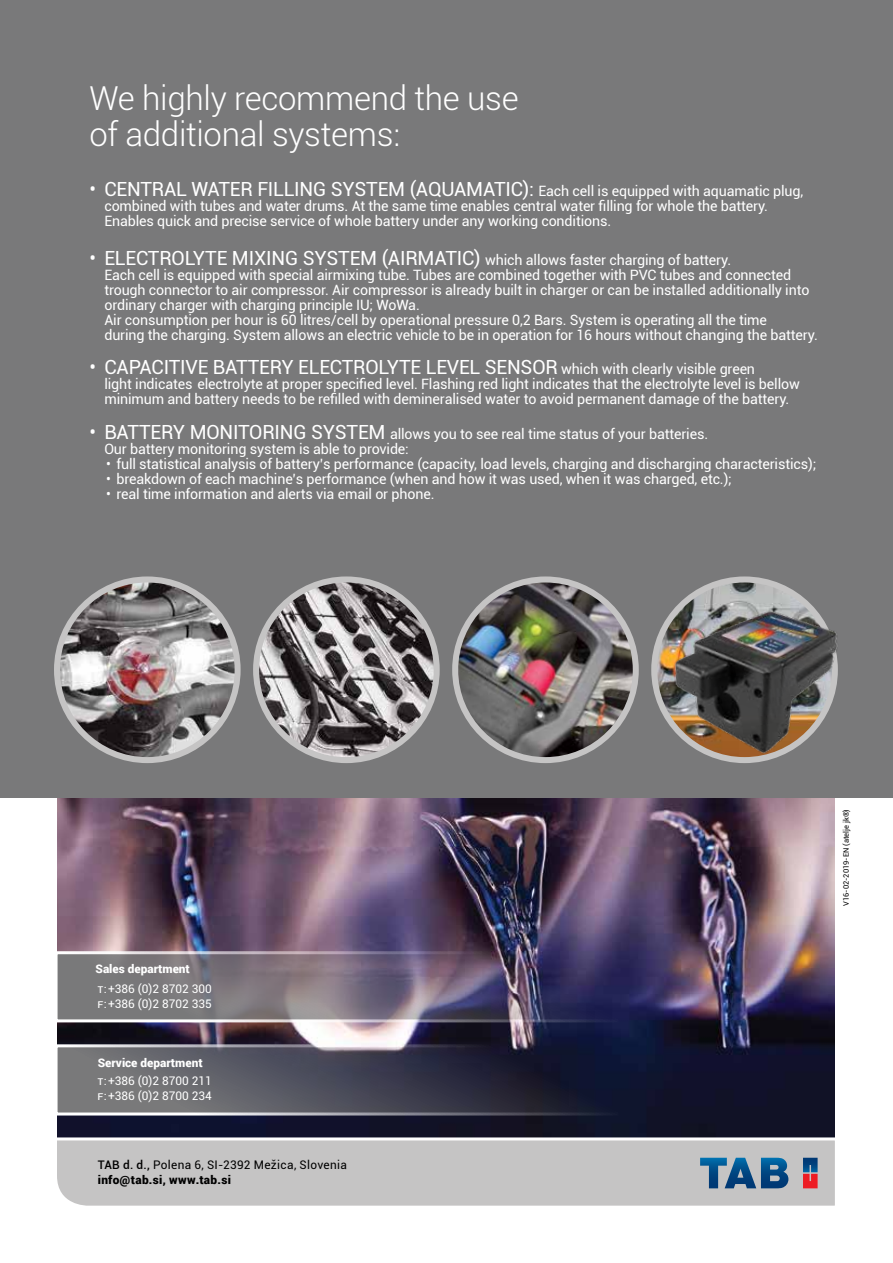
<style>
.page{position:relative;width:893px;height:1263px;background:#fff}
.page>*{position:absolute;margin:0;border:0;box-sizing:border-box;transform-origin:0 0}
.t1{font:300 33px/36px "Roboto";letter-spacing:-.01em;color:#fff}
.t2{font:19.5px "Roboto";letter-spacing:-.01em;color:#fff}
.t3{font:14.25px/15px "Roboto";letter-spacing:-.01em;color:#fff}
.t4{font:11.85px/15px "Roboto";color:#fff}
.t5{font:11.85px/15px "Roboto";letter-spacing:.025em;color:#000}
.t6{font:900 11.85px "Roboto";color:#fff}
.t7{font:7.5px "Roboto";color:#000}
.s1{font-size:19.5px}
.s2{font-weight:500}
.s3{font-weight:900}
</style>
<div class="page">
<img style="left:57px;top:797px;width:778px;height:339px">
<div style="left:0;top:0;width:893px;height:797px;background:#79797a"></div>
<svg style="left:57px;top:1043px;width:563px;height:74px;background:#4c4d5a"></svg>
<svg style="left:57px;top:1136px;width:778px;height:70px;background:#c4c3c3"></svg>
<img style="left:57px;top:950px;width:563px;height:74px">
<img style="left:57px;top:579px;width:181px;height:181px;border-radius:90px">
<div style="left:54px;top:576px;width:187px;height:187px;border:6px solid #c5c4c4;border-radius:50%"></div>
<img style="left:256px;top:579px;width:181px;height:181px;border-radius:90px">
<div style="left:253px;top:576px;width:187px;height:187px;border:6px solid #c5c4c4;border-radius:50%"></div>
<img style="left:455px;top:579px;width:181px;height:181px;border-radius:90px">
<div style="left:452px;top:576px;width:187px;height:187px;border:6px solid #c5c4c4;border-radius:50%"></div>
<img style="left:659px;top:585px;width:179px;height:178px">
<svg style="left:700px;top:1158px;width:88px;height:30px;background:#4b7a9f"></svg>
<svg style="left:803px;top:1158px;width:15px;height:30px"></svg>
<h1 class="t1" style="left:89px;top:80px;width:431px">We highly recommend the use of additional systems:</h1>
<h2 class="t2" style="left:89px;top:175px;width:40px">• Central</h2>
<h2 class="t2" style="left:191px;top:175px;width:14px">water</h2>
<h2 class="t2" style="left:257px;top:175px;width:11px">filling</h2>
<h2 class="t2" style="left:331px;top:175px;width:37px">system</h2>
<p class="t3" style="left:104px;top:183px;width:700px;text-indent:305px"><span class="s1">(AQUAMATIC):</span> Each cell is equipped with aquamatic plug, combined with tubes and water drums. At the same time enables central water filling for whole the battery.<br>Enables quick and precise service of whole battery under any working conditions.</p>
<h2 class="t2" style="left:89px;top:244px;width:27px">• electr</h2>
<h2 class="t2" style="left:172px;top:244px;width:72px">olyte mixing</h2>
<h2 class="t2" style="left:303px;top:244px;width:37px">system</h2>
<p class="t3" style="left:104px;top:252px;width:715px;text-indent:277px"><span class="s1">(AirMATIC)</span> which allows faster charging of battery.<br>Each cell is equipped with special airmixing tube. Tubes are combined together with PVC tubes and connected trough connector to air compressor. Air compressor is already built in charger or can be installed additionally into ordinary charger with charging principle IU; WoWa.<br>Air consumption per hour is 60 litres/cell by operational pressure 0,2 Bars. System is operating all the time<br>during the charging. System allows an electric vehicle to be in operation for 16 hours without changing the battery.</p>
<h2 class="t2" style="left:89px;top:354px;width:28px">• Capa</h2>
<h2 class="t2" style="left:152px;top:354px;width:74px">citive batt</h2>
<p class="t3" style="left:104px;top:361px;width:697px;text-indent:155px"><span class="s1">ery electrolyte level sensor</span> which with clearly visible green<br>light indicates electrolyte at proper specified level. Flashing red light indicates that the electrolyte level is bellow minimum and battery needs to be refilled with demineralised water to avoid permanent damage of the battery.</p>
<h2 class="t2" style="left:89px;top:418px;width:27px">• batt</h2>
<p class="t3" style="left:90px;top:426px;width:620px;text-indent:61px"><span class="s1">ery m onitoring system</span> allows you to see real time status of your batteries.<br>Our battery monitoring system is able to provide:</p>
<p class="t3" style="left:106px;top:456px;width:712px">• full statistical analysis of battery’s performance (capacity, load levels, charging and discharging characteristics);</p>
<p class="t3" style="left:106px;top:471px;width:627px">• breakdown of each machine’s performance (when and how it was used, when it was charged, etc.);</p>
<p class="t3" style="left:106px;top:486px;width:330px">• real time information and alerts via email or phone.</p>
<p class="t6" style="left:96px;top:960px;width:96px">Sales department</p>
<p class="t4" style="left:98px;top:981px;width:116px">t:+386 (0)2 8702 300 f:+386 (0)2 8702 335</p>
<p class="t6" style="left:98px;top:1054px;width:106px">Service department</p>
<p class="t4" style="left:98px;top:1073px;width:116px">t:+386 (0)2 8700 211 f:+386 (0)2 8700 234</p>
<p class="t5" style="left:98px;top:1157px;width:251px"><span class="s2">TAB d. d.,</span> Polena 6, SI-2392 Mežica, Slovenia <span class="s3">info@tab.si, www.tab.si</span></p>
<p class="t7" style="left:841px;top:906px;width:98px;rotate:-90deg">V16-02-2019-EN (atelje jk®)</p>
</div>
